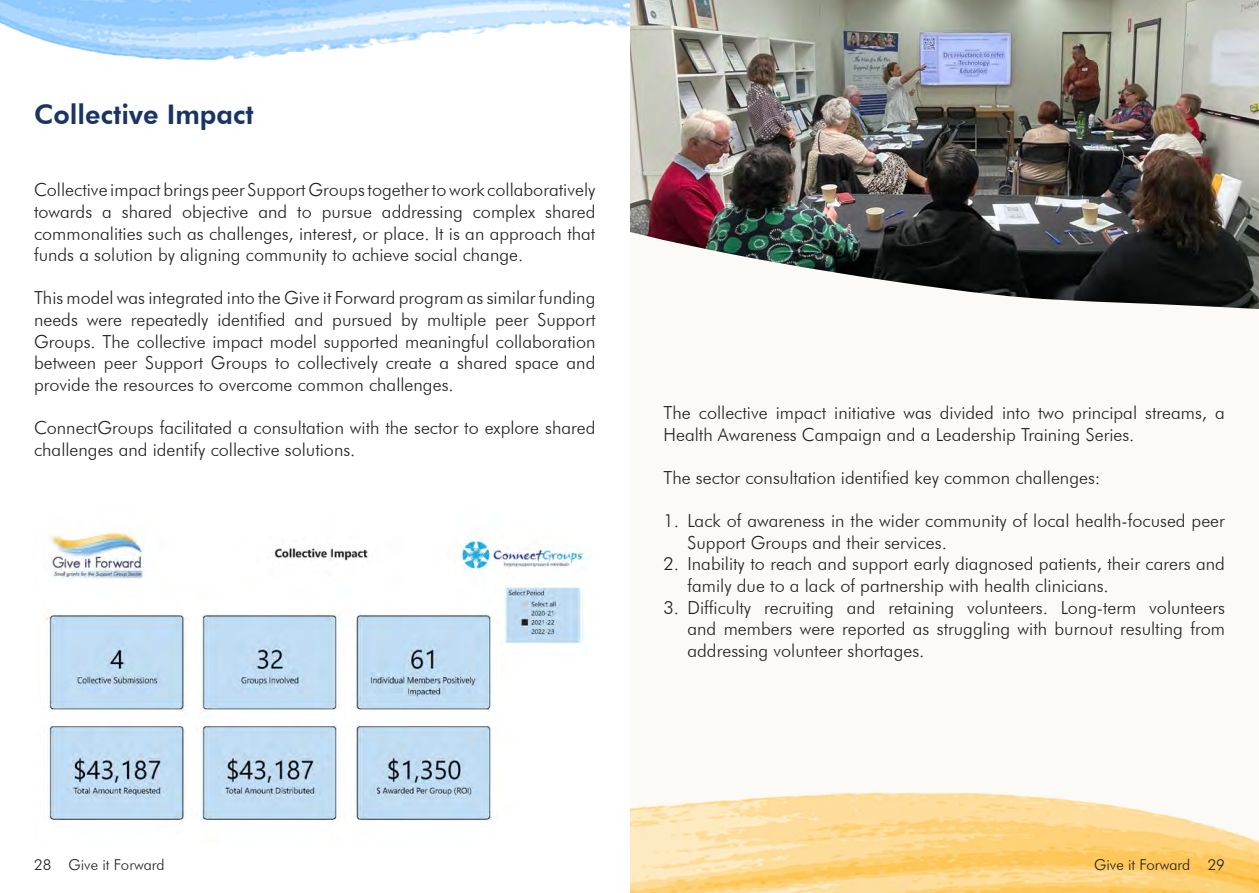
<style>
.page{position:relative;width:1259px;height:893px;background:#fff}
.page>*{position:absolute;margin:0;border:0;box-sizing:border-box;transform-origin:0 0}
.t1{font:800 27px "Futura BT";color:#1a3564}
.t2{font:300 18px/21.6px "Futura BT";color:#231f20}
.t3{font:300 15px "Futura BT";color:#231f20}
</style>
<div class="page">
<div style="left:631px;top:0;width:628px;height:893px;background:#fcfaf6"></div>
<img style="left:629px;top:0;width:630px;height:309px">
<img style="left:631px;top:792px;width:628px;height:101px">
<img style="left:0;top:0;width:629px;height:61px">
<img style="left:46px;top:532px;width:542px;height:291px">
<p class="t1" style="left:34px;top:98px;width:221px">Collective Impact</p>
<p class="t2" style="left:34px;top:179px;width:563px;text-align:justify">Collective impact brings peer Support Groups together to work collaboratively towards a shared objective and to pursue addressing complex shared commonalities such as challenges, interest, or place. It is an approach that funds a solution by aligning community to achieve social change.</p>
<p class="t2" style="left:34px;top:287px;width:563px;text-align:justify">This model was integrated into the Give it Forward program as similar funding needs were repeatedly identified and pursued by multiple peer Support Groups. The collective impact model supported meaningful collaboration between peer Support Groups to collectively create a shared space and provide the resources to overcome common challenges.</p>
<p class="t2" style="left:34px;top:417px;width:563px">ConnectGroups facilitated a consultation with the sector to explore shared challenges and identify collective solutions.</p>
<p class="t2" style="left:663px;top:402px;width:563px">The collective impact initiative was divided into two principal streams, a<br>Health Awareness Campaign and a Leadership Training Series.</p>
<p class="t2" style="left:663px;top:467px;width:438px">The sector consultation identified key common challenges:</p>
<p class="t2" style="left:687px;top:510px;width:539px;text-indent:-24px">1. Lack of awareness in the wider community of local health-focused peer<br>Support Groups and their services.</p>
<p class="t2" style="left:687px;top:553px;width:539px;text-indent:-24px">2. Inability to reach and support early diagnosed patients, their carers and family due to a lack of partnership with health clinicians.</p>
<p class="t2" style="left:687px;top:596px;width:539px;text-align:justify;text-indent:-24px">3. Difficulty recruiting and retaining volunteers. Long-term volunteers and members were reported as struggling with burnout resulting from addressing volunteer shortages.</p>
<p class="t3" style="left:34px;top:856px;width:132px">28 Give it Forward</p>
<p class="t3" style="left:1094px;top:856px;width:132px">Give it Forward 29</p>
</div>
